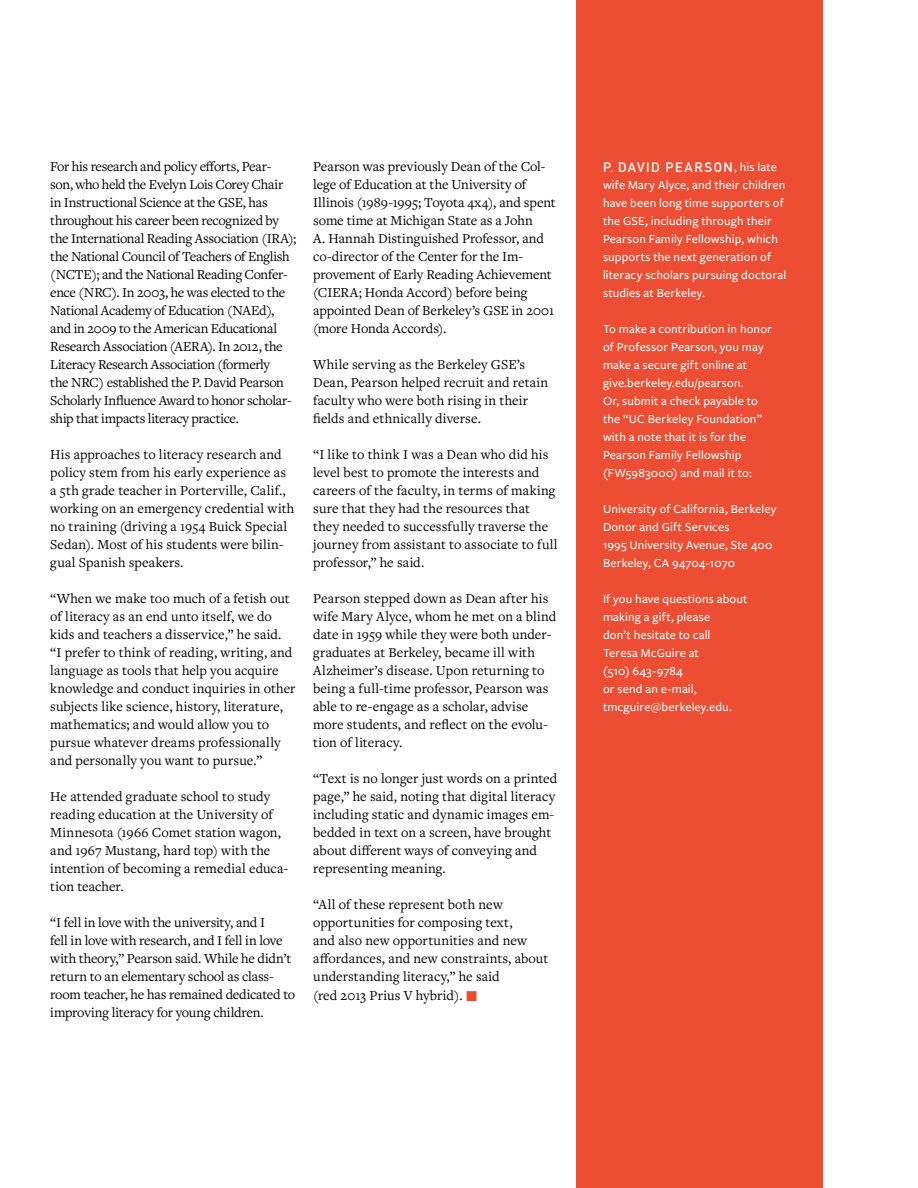
<style>
.page{position:relative;width:918px;height:1188px;background:#fff}
.page>*{position:absolute;margin:0;border:0;box-sizing:border-box;transform-origin:0 0}
.t1{font:14.25px/18px "Freight Text Pro";color:#000}
.t2{font:14.25px/18px "Freight Text Pro";letter-spacing:-.025em;color:#000}
.t3{font:700 13.5px "DIN Alternate";letter-spacing:.115em;color:#fff}
.t4{font:500 12.75px/18px "Freight Sans Pro";letter-spacing:.01em;color:#fff}
.s1{font-size:15.75px;color:#ed4e33}
.s2{font-family:"Freight Sans Pro";font-weight:500;font-size:12.75px}
</style>
<div class="page">
<div style="left:576px;top:0;width:247px;height:1188px;background:#ed4e33"></div>
<p class="t2" style="left:50px;top:157px;width:247px">For his research and policy efforts, Pear&shy;son, who held the Evelyn Lois Corey Chair in Instructional Science at the GSE, has throughout his career been recognized by the International Reading Association (IRA); the National Council of Teachers of English (NCTE); and the National Reading Confer&shy;ence (NRC). In 2003, he was elected to the National Academy of Education (NAEd), and in 2009 to the American Educational Research Association (AERA). In 2012, the Literacy Research Association (formerly<br>the NRC) established the P. David Pearson Scholarly Influence Award to honor scholar&shy;ship that impacts literacy practice.</p>
<p class="t1" style="left:50px;top:445px;width:246px">His approaches to literacy research and policy stem from his early experience as a 5th grade teacher in Porterville, Calif., working on an emergency credential with no training (driving a 1954 Buick Special Sedan). Most of his students were bilin&shy;gual Spanish speakers.</p>
<p class="t1" style="left:50px;top:589px;width:247px">“When we make too much of a fetish out of literacy as an end unto itself, we do kids and teachers a disservice,” he said. “I prefer to think of reading, writing, and language as tools that help you acquire knowledge and conduct inquiries in other subjects like science, history, literature, mathematics; and would allow you to pursue whatever dreams professionally and personally you want to pursue.”</p>
<p class="t1" style="left:50px;top:787px;width:239px">He attended graduate school to study reading education at the University of Minnesota (1966 Comet station wagon, and 1967 Mustang, hard top) with the intention of becoming a remedial educa&shy;tion teacher.</p>
<p class="t1" style="left:50px;top:913px;width:247px">“I fell in love with the university, and I<br>fell in love with research, and I fell in love with theory,” Pearson said. While he didn’t return to an elementary school as class&shy;room teacher, he has remained dedicated to improving literacy for young children.</p>
<p class="t1" style="left:313px;top:157px;width:244px">Pearson was previously Dean of the Col&shy;lege of Education at the University of Illinois (1989-1995; Toyota 4x4), and spent some time at Michigan State as a John<br>A. Hannah Distinguished Professor, and co-director of the Center for the Im&shy;provement of Early Reading Achievement (CIERA; Honda Accord) before being appointed Dean of Berkeley’s GSE in 2001 (more Honda Accords).</p>
<p class="t1" style="left:313px;top:355px;width:237px">While serving as the Berkeley GSE’s Dean, Pearson helped recruit and retain faculty who were both rising in their fields and ethnically diverse.</p>
<p class="t1" style="left:313px;top:445px;width:246px">“I like to think I was a Dean who did his level best to promote the interests and careers of the faculty, in terms of making sure that they had the resources that they needed to successfully traverse the journey from assistant to associate to full professor,” he said.</p>
<p class="t1" style="left:313px;top:589px;width:245px">Pearson stepped down as Dean after his wife Mary Alyce, whom he met on a blind date in 1959 while they were both under&shy;graduates at Berkeley, became ill with Alzheimer’s disease. Upon returning to being a full-time professor, Pearson was able to re-engage as a scholar, advise more students, and reflect on the evolu&shy;tion of literacy.</p>
<p class="t1" style="left:313px;top:769px;width:246px">“Text is no longer just words on a printed page,” he said, noting that digital literacy including static and dynamic images em&shy;bedded in text on a screen, have brought about different ways of conveying and representing meaning.</p>
<p class="t1" style="left:313px;top:895px;width:237px">“All of these represent both new opportunities for composing text,<br>and also new opportunities and new affordances, and new constraints, about understanding literacy,” he said</p>
<p class="t1" style="left:313px;top:986px;width:166px">(red 2013 Prius V hybrid). <span class="s1">T</span></p>
<p class="t3" style="left:603px;top:157px;width:176px">P. DAVID PEARSON<span class="s2">, his late</span></p>
<p class="t4" style="left:603px;top:175px;width:185px">wife Mary Alyce, and their children have been long time supporters of the GSE, including through their<br>Pearson Family Fellowship, which supports the next generation of literacy scholars pursuing doctoral studies at Berkeley.</p>
<p class="t4" style="left:603px;top:319px;width:171px">To make a contribution in honor of Professor Pearson, you may make a secure gift online at give.berkeley.edu/pearson.<br>Or, submit a check payable to the “UC Berkeley Foundation” with a note that it is for the<br>Pearson Family Fellowship (FW5983000) and mail it to:</p>
<p class="t4" style="left:603px;top:499px;width:175px">University of California, Berkeley<br>Donor and Gift Services<br>1995 University Avenue, Ste 400<br>Berkeley, CA 94704-1070</p>
<p class="t4" style="left:603px;top:589px;width:146px">If you have questions about making a gift, please<br>don’t hesitate to call<br>Teresa McGuire at<br>(510) 643-9784<br>or send an e-mail, tmcguire@berkeley.edu.</p>
</div>
